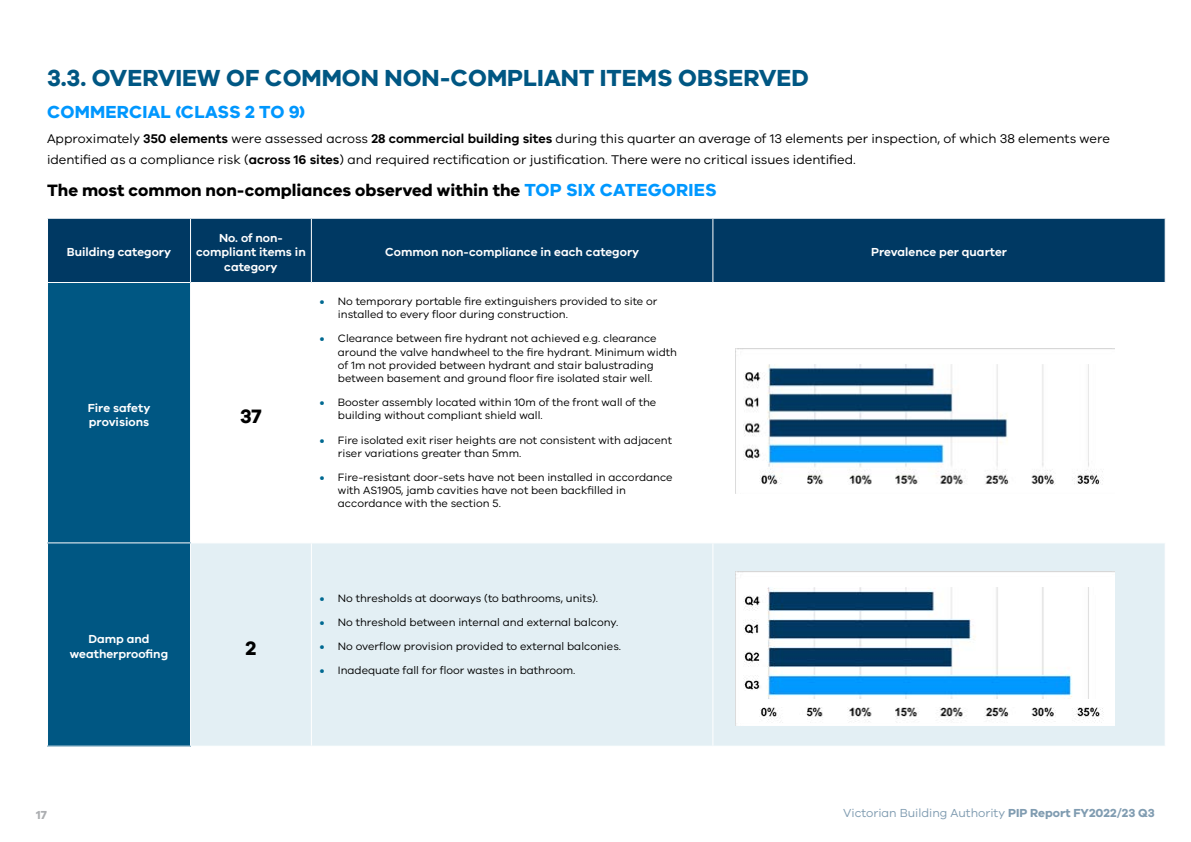
<style>
.page{position:relative;width:1191px;height:842px;background:#fff}
.page>*{position:absolute;margin:0;border:0;box-sizing:border-box;transform-origin:0 0}
.t1{font:700 24px "VIC";color:#005783}
.t2{font:700 20px "VIC";color:#000}
.t3{font:700 18px "VIC";letter-spacing:.01em;color:#0097fe}
.t4{font:700 17px "VIC";color:#000}
.t5{font:13px/20.4px "VIC";color:#000}
.t6{font:600 12px/14.4px "VIC";color:#fff;text-align:center}
.t7{font:12px "VIC";color:#809cb1}
.t8{font:700 12px "VIC";color:#acaeb1}
.t9{font:11px/13.2px "VIC";color:#000}
.s1{font-weight:600}
.s2{font-size:18px;color:#0098ff}
.s3{font-weight:700;color:#006991}
.s4{font-weight:700}
</style>
<div class="page">
<div style="left:48px;top:219px;width:1116px;height:63px;background:#003963"></div>
<div style="left:48px;top:282px;width:142px;height:261px;background:#005783"></div>
<div style="left:48px;top:543px;width:142px;height:203px;background:#005783"></div>
<div style="left:191px;top:543px;width:973px;height:203px;background:#e3eff4"></div>
<hr style="left:47px;top:542px;width:143px;height:1px;background:#fff">
<hr style="left:311px;top:543px;width:1px;height:203px;background:#fff">
<hr style="left:712px;top:543px;width:1px;height:203px;background:#fff">
<hr style="left:190px;top:219px;width:1px;height:63px;background:#fff">
<hr style="left:311px;top:219px;width:1px;height:63px;background:#fff">
<hr style="left:712px;top:219px;width:1px;height:63px;background:#fff">
<hr style="left:47px;top:282px;width:143px;height:1px;background:#fff">
<img style="left:735px;top:349px;width:368px;height:144px">
<img style="left:735px;top:571px;width:379px;height:155px">
<h1 class="t1" style="left:47px;top:63px;width:763px">3.3. OVERVIEW OF COMMON NON-COMPLIANT ITEMS OBSERVED</h1>
<h3 class="t3" style="left:47px;top:101px;width:259px">COMMERCIAL (CLASS 2 TO 9)</h3>
<p class="t5" style="left:47px;top:128px;width:1064px">Approximately <span class="s1">350 elements</span> were assessed across <span class="s1">28 commercial building sites</span> during this quarter an average of 13 elements per inspection, of which 38 elements were identified as a compliance risk (<span class="s1">across 16 sites</span>) and required rectification or justification. There were no critical issues identified.</p>
<h3 class="t4" style="left:47px;top:180px;width:671px">The most common non-compliances observed within the <span class="s2">TOP SIX CATEGORIES</span></h3>
<p class="t6" style="left:67px;top:245px;width:106px">Building category</p>
<p class="t6" style="left:196px;top:230px;width:111px">No. of non&shy;compliant items in category</p>
<p class="t6" style="left:88px;top:400px;width:64px;text-align:left">Fire safety provisions</p>
<h2 class="t2" style="left:240px;top:404px;width:23px">37</h2>
<p class="t6" style="left:385px;top:245px;width:256px">Common non-compliance in each category</p>
<p class="t6" style="left:871px;top:245px;width:137px">Prevalence per quarter</p>
<p class="t9" style="left:338px;top:294px;width:321px;text-indent:-18px"><span class="s3">•</span> No temporary portable fire extinguishers provided to site or installed to every floor during construction.</p>
<p class="t9" style="left:338px;top:332px;width:341px;text-indent:-18px"><span class="s3">•</span> Clearance between fire hydrant not achieved e.g. clearance around the valve handwheel to the fire hydrant. Minimum width of 1m not provided between hydrant and stair balustrading between basement and ground floor fire isolated stair well.</p>
<p class="t9" style="left:338px;top:395px;width:320px;text-indent:-18px"><span class="s3">•</span> Booster assembly located within 10m of the front wall of the building without compliant shield wall.</p>
<p class="t9" style="left:338px;top:433px;width:336px;text-indent:-18px"><span class="s3">•</span> Fire isolated exit riser heights are not consistent with adjacent riser variations greater than 5mm.</p>
<p class="t9" style="left:338px;top:470px;width:336px;text-indent:-18px"><span class="s3">•</span> Fire-resistant door-sets have not been installed in accordance with AS1905, jamb cavities have not been backfilled in accordance with the section 5.</p>
<p class="t6" style="left:70px;top:632px;width:100px">Damp and weatherproofing</p>
<h2 class="t2" style="left:245px;top:635px;width:12px">2</h2>
<p class="t9" style="left:320px;top:591px;width:280px"><span class="s3">•</span> No thresholds at doorways (to bathrooms, units).</p>
<p class="t9" style="left:320px;top:615px;width:300px"><span class="s3">•</span> No threshold between internal and external balcony.</p>
<p class="t9" style="left:320px;top:639px;width:303px"><span class="s3">•</span> No overflow provision provided to external balconies.</p>
<p class="t9" style="left:320px;top:664px;width:257px"><span class="s3">•</span> Inadequate fall for floor wastes in bathroom.</p>
<p class="t8" style="left:36px;top:808px;width:12px">17</p>
<p class="t7" style="left:843px;top:806px;width:313px">Victorian Building Authority <span class="s4">PIP Report FY2022/23 Q3</span></p>
</div>
